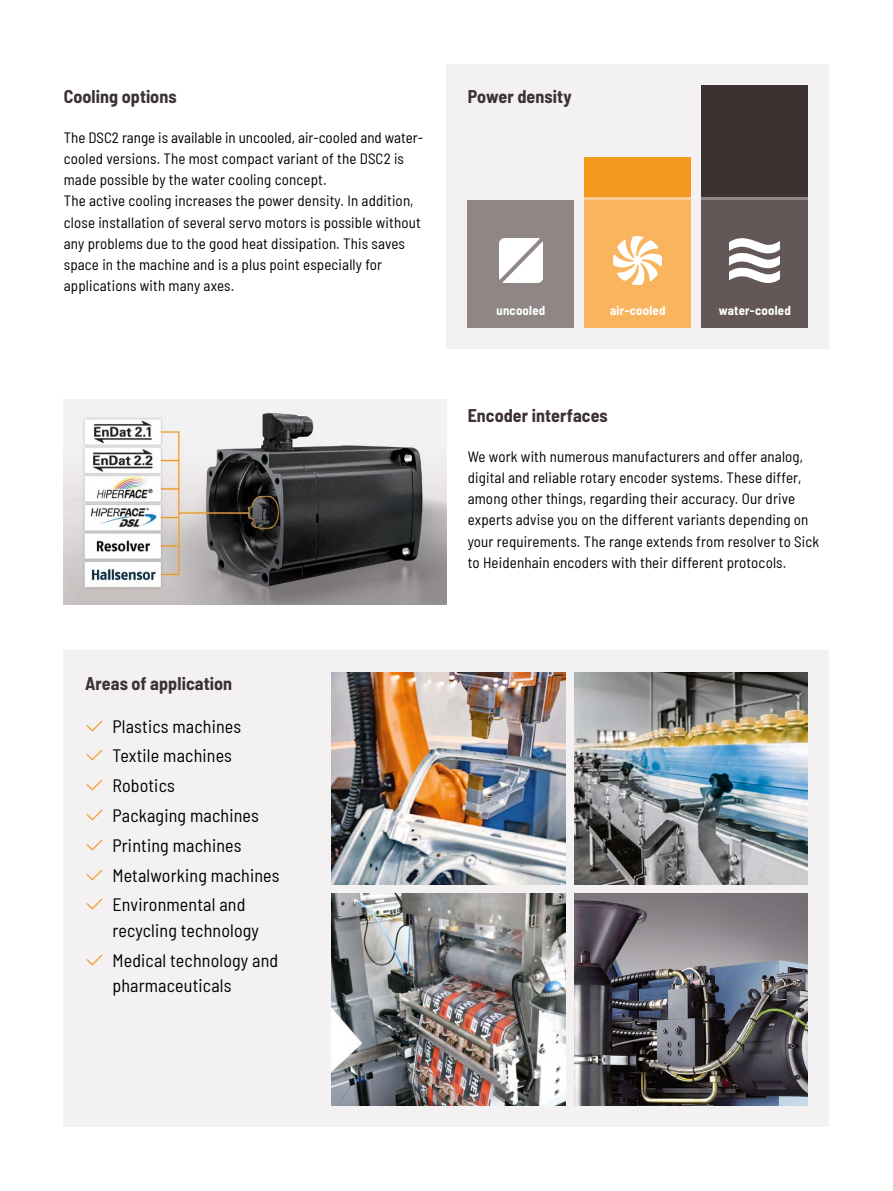
<style>
.page{position:relative;width:893px;height:1191px;background:#fff}
.page>*{position:absolute;margin:0;border:0;box-sizing:border-box;transform-origin:0 0}
.t1{font:semi-condensed 18px/25.5px "Barlow";letter-spacing:.01em;color:#000}
.t2{font:700 semi-condensed 18px "Barlow";letter-spacing:.005em;color:#3d3232}
.t3{font:semi-condensed 15px/21.3px "Barlow";letter-spacing:.01em;color:#000}
.t4{font:700 semi-condensed 12.75px "Barlow";letter-spacing:.02em;color:#fff}
.s1{color:#f5991e}
</style>
<div class="page">
<hr style="left:892px;top:0;width:1px;height:1191px;background:#e6e3e4">
<hr style="left:892px;top:978px;width:1px;height:213px;background:#f3f1f2">
<div style="left:64px;top:651px;width:765px;height:476px;background:#f3f1f2"></div>
<div style="left:446px;top:64px;width:383px;height:285px;background:#f3f1f2"></div>
<div style="left:702px;top:85px;width:106px;height:242px;background:#3d3232"></div>
<div style="left:585px;top:157px;width:106px;height:170px;background:#f5991e"></div>
<div style="left:468px;top:200px;width:106px;height:127px;background:#908686"></div>
<div style="left:585px;top:200px;width:106px;height:127px;background:#f9b45e"></div>
<div style="left:702px;top:200px;width:106px;height:127px;background:#635757"></div>
<hr style="left:585px;top:198px;width:106px;height:2px;background:#fcce97">
<hr style="left:702px;top:198px;width:106px;height:2px;background:#908686">
<img style="left:499px;top:239px;width:44px;height:44px">
<img style="left:614px;top:237px;width:48px;height:48px">
<img style="left:730px;top:239px;width:50px;height:44px">
<img style="left:64px;top:400px;width:382px;height:204px">
<img style="left:332px;top:893px;width:234px;height:213px">
<img style="left:332px;top:672px;width:234px;height:212px">
<img style="left:574px;top:672px;width:234px;height:212px">
<img style="left:574px;top:893px;width:234px;height:213px">
<p class="t2" style="left:64px;top:84px;width:114px">Cooling options</p>
<p class="t3" style="left:64px;top:125px;width:361px">The DSC2 range is available in uncooled, air-cooled and water&shy;cooled versions. The most compact variant of the DSC2 is made possible by the water cooling concept.<br>The active cooling increases the power density. In addition, close installation of several servo motors is possible without any problems due to the good heat dissipation. This saves space in the machine and is a plus point especially for applications with many axes.</p>
<p class="t2" style="left:85px;top:670px;width:149px">Areas of application</p>
<p class="t1" style="left:87px;top:712px;width:156px"><span class="s1">✓</span> Plastics machines</p>
<p class="t1" style="left:87px;top:742px;width:147px"><span class="s1">✓</span> Textile machines</p>
<p class="t1" style="left:87px;top:771px;width:89px"><span class="s1">✓</span> Robotics</p>
<p class="t1" style="left:87px;top:801px;width:173px"><span class="s1">✓</span> Packaging machines</p>
<p class="t1" style="left:87px;top:831px;width:156px"><span class="s1">✓</span> Printing machines</p>
<p class="t1" style="left:87px;top:861px;width:194px"><span class="s1">✓</span> Metalworking machines</p>
<p class="t1" style="left:112px;top:890px;width:148px;text-indent:-26px"><span class="s1">✓</span> Environmental and recycling technology</p>
<p class="t1" style="left:112px;top:946px;width:167px;text-indent:-26px"><span class="s1">✓</span> Medical technology and pharmaceuticals</p>
<p class="t2" style="left:468px;top:84px;width:106px">Power density</p>
<p class="t4" style="left:496px;top:301px;width:50px">uncooled</p>
<p class="t4" style="left:610px;top:301px;width:57px">air-cooled</p>
<p class="t4" style="left:719px;top:301px;width:74px">water-cooled</p>
<p class="t2" style="left:468px;top:402px;width:142px">Encoder interfaces</p>
<p class="t3" style="left:468px;top:444px;width:353px">We work with numerous manufacturers and offer analog, digital and reliable rotary encoder systems. These differ, among other things, regarding their accuracy. Our drive experts advise you on the different variants depending on your requirements. The range extends from resolver to Sick to Heidenhain encoders with their different protocols.</p>
</div>
